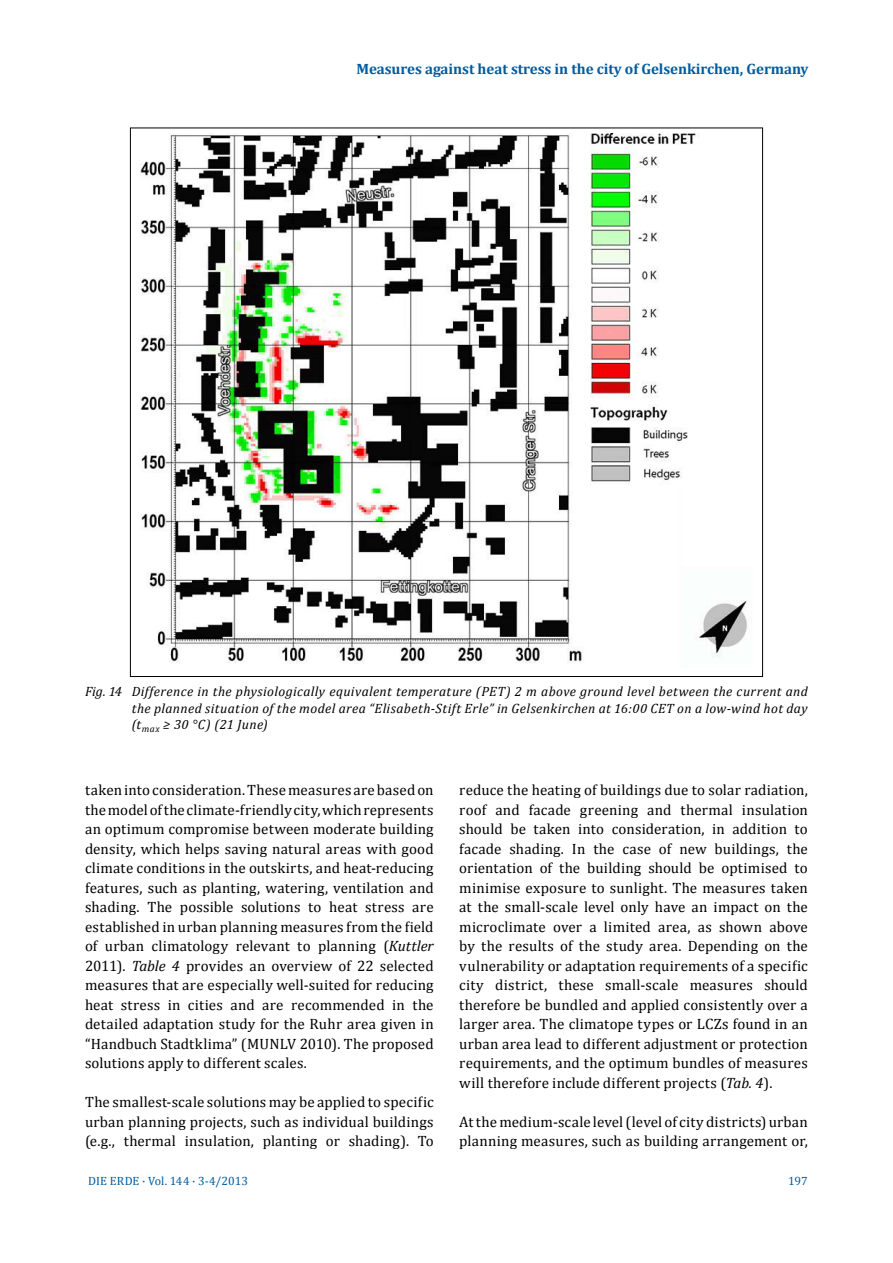
<style>
.page{position:relative;width:893px;height:1263px;background:#fff}
.page>*{position:absolute;margin:0;border:0;box-sizing:border-box;transform-origin:0 0}
.t1{font:15px/19.5px "Cambria";letter-spacing:.01em;color:#000;text-align:justify}
.t2{font:700 15px "Cambria";letter-spacing:-.005em;color:#005b9e}
.t3{font:italic 13.5px/16.5px "Cambria";letter-spacing:.03em;color:#000;text-align:justify}
.t4{font:12px "Cambria";color:#005b9e}
.s1{font-style:italic}
</style>
<div class="page">
<img style="left:140px;top:133px;width:608px;height:531px">
<p class="t2" style="left:356px;top:58px;width:454px">Measures against heat stress in the city of Gelsenkirchen, Germany</p>
<p class="t3" style="left:132px;top:683px;width:677px;text-indent:-47px">Fig. 14 Difference in the physiologically equivalent temperature (PET) 2 m above ground level between the current and the planned situation of the model area “Elisabeth-Stift Erle” in Gelsenkirchen at 16:00 CET on a low-wind hot day (t<sub>max</sub> ≥ 30 °C) (21 June)</p>
<p class="t1" style="left:85px;top:780px;width:350px">taken into consideration. These measures are based on the model of the climate-friendly city, which represents an optimum compromise between moderate building density, which helps saving natural areas with good climate conditions in the outskirts, and heat-reducing features, such as planting, watering, ventilation and shading. The possible solutions to heat stress are established in urban planning measures from the field of urban climatology relevant to planning (<span class="s1">Kuttler </span>2011). <span class="s1">Table 4</span> provides an overview of 22 selected measures that are especially well-suited for reducing heat stress in cities and are recommended in the detailed adaptation study for the Ruhr area given in “Handbuch Stadtklima” (MUNLV 2010). The proposed solutions apply to different scales.</p>
<p class="t1" style="left:85px;top:1092px;width:350px">The smallest-scale solutions may be applied to specific urban planning projects, such as individual buildings (e.g., thermal insulation, planting or shading). To</p>
<p class="t1" style="left:459px;top:780px;width:350px">reduce the heating of buildings due to solar radiation, roof and facade greening and thermal insulation should be taken into consideration, in addition to facade shading. In the case of new buildings, the orientation of the building should be optimised to minimise exposure to sunlight. The measures taken at the small-scale level only have an impact on the microclimate over a limited area, as shown above by the results of the study area. Depending on the vulnerability or adaptation requirements of a specific city district, these small-scale measures should therefore be bundled and applied consistently over a larger area. The climatope types or LCZs found in an urban area lead to different adjustment or protection requirements, and the optimum bundles of measures will therefore include different projects (<span class="s1">Tab. 4</span>).</p>
<p class="t1" style="left:459px;top:1112px;width:350px">At the medium-scale level (level of city districts) urban planning measures, such as building arrangement or,</p>
<p class="t4" style="left:88px;top:1174px;width:161px">DIE ERDE · Vol. 144 · 3-4/2013</p>
<p class="t4" style="left:788px;top:1174px;width:21px">197</p>
</div>
